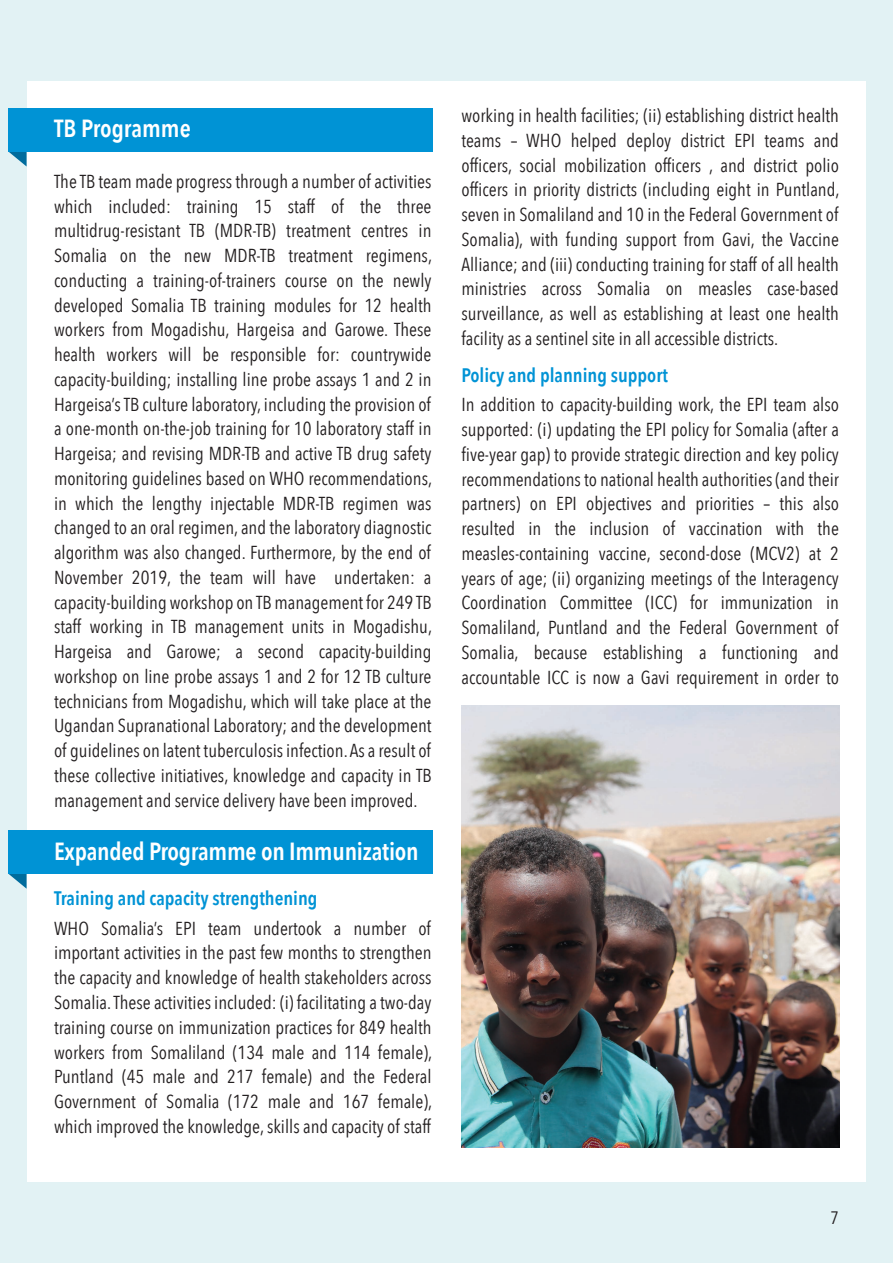
<style>
.page{position:relative;width:893px;height:1263px;background:#e2f2f4}
.page>*{position:absolute;margin:0;border:0;box-sizing:border-box;transform-origin:0 0}
.t1{font:600 24.75px "Avenir Next Condensed";letter-spacing:-.01em;color:#fff}
.t2{font:600 19.5px "Avenir Next Condensed";color:#0093d5}
.t3{font:18.75px/24.8px "Avenir Next Condensed";color:#231f20;text-align:justify}
.t4{font:18px "Avenir Next Condensed";color:#231f20}
</style>
<div class="page">
<div style="left:27px;top:81px;width:839px;height:1101px;background:#fff"></div>
<svg style="left:8px;top:151px;width:19px;height:16px"></svg>
<div style="left:8px;top:108px;width:424px;height:43px;background:#0093d5"></div>
<svg style="left:8px;top:873px;width:19px;height:16px"></svg>
<div style="left:8px;top:830px;width:424px;height:43px;background:#0093d5"></div>
<img style="left:461px;top:706px;width:378px;height:441px">
<h1 class="t1" style="left:54px;top:107px;width:138px">TB Programme</h1>
<p class="t3" style="left:54px;top:168px;width:380px">The TB team made progress through a number of activities which included: training 15 staff of the three multidrug-resistant TB (MDR-TB) treatment centres in Somalia on the new MDR-TB treatment regimens, conducting a training-of-trainers course on the newly developed Somalia TB training modules for 12 health workers from Mogadishu, Hargeisa and Garowe. These health workers will be responsible for: countrywide capacity-building; installing line probe assays 1 and 2 in Hargeisa’s TB culture laboratory, including the provision of a one-month on-the-job training for 10 laboratory staff in Hargeisa; and revising MDR-TB and active TB drug safety monitoring guidelines based on WHO recommendations, in which the lengthy injectable MDR-TB regimen was changed to an oral regimen, and the laboratory diagnostic algorithm was also changed. Furthermore, by the end of November 2019, the team will have undertaken: a capacity-building workshop on TB management for 249 TB staff working in TB management units in Mogadishu, Hargeisa and Garowe; a second capacity-building workshop on line probe assays 1 and 2 for 12 TB culture technicians from Mogadishu, which will take place at the Ugandan Supranational Laboratory; and the development of guidelines on latent tuberculosis infection. As a result of these collective initiatives, knowledge and capacity in TB management and service delivery have been improved.</p>
<h1 class="t1" style="left:54px;top:829px;width:366px">Expanded Programme on Immunization</h1>
<p class="t2" style="left:54px;top:882px;width:265px">Training and capacity strengthening</p>
<p class="t3" style="left:54px;top:915px;width:380px">WHO Somalia’s EPI team undertook a number of important activities in the past few months to strengthen the capacity and knowledge of health stakeholders across Somalia. These activities included: (i) facilitating a two-day training course on immunization practices for 849 health workers from Somaliland (134 male and 114 female), Puntland (45 male and 217 female) and the Federal Government of Somalia (172 male and 167 female), which improved the knowledge, skills and capacity of staff</p>
<p class="t3" style="left:461px;top:102px;width:380px">working in health facilities; (ii) establishing district health teams – WHO helped deploy district EPI teams and officers, social mobilization officers , and district polio officers in priority districts (including eight in Puntland, seven in Somaliland and 10 in the Federal Government of Somalia), with funding support from Gavi, the Vaccine Alliance; and (iii) conducting training for staff of all health ministries across Somalia on measles case-based surveillance, as well as establishing at least one health facility as a sentinel site in all accessible districts.</p>
<p class="t2" style="left:461px;top:358px;width:208px">Policy and planning support</p>
<p class="t3" style="left:461px;top:391px;width:379px">In addition to capacity-building work, the EPI team also supported: (i) updating the EPI policy for Somalia (after a five-year gap) to provide strategic direction and key policy recommendations to national health authorities (and their partners) on EPI objectives and priorities – this also resulted in the inclusion of vaccination with the measles-containing vaccine, second-dose (MCV2) at 2 years of age; (ii) organizing meetings of the Interagency Coordination Committee (ICC) for immunization in Somaliland, Puntland and the Federal Government of Somalia, because establishing a functioning and accountable ICC is now a Gavi requirement in order to</p>
<p class="t4" style="left:830px;top:1203px;width:10px">7</p>
</div>
